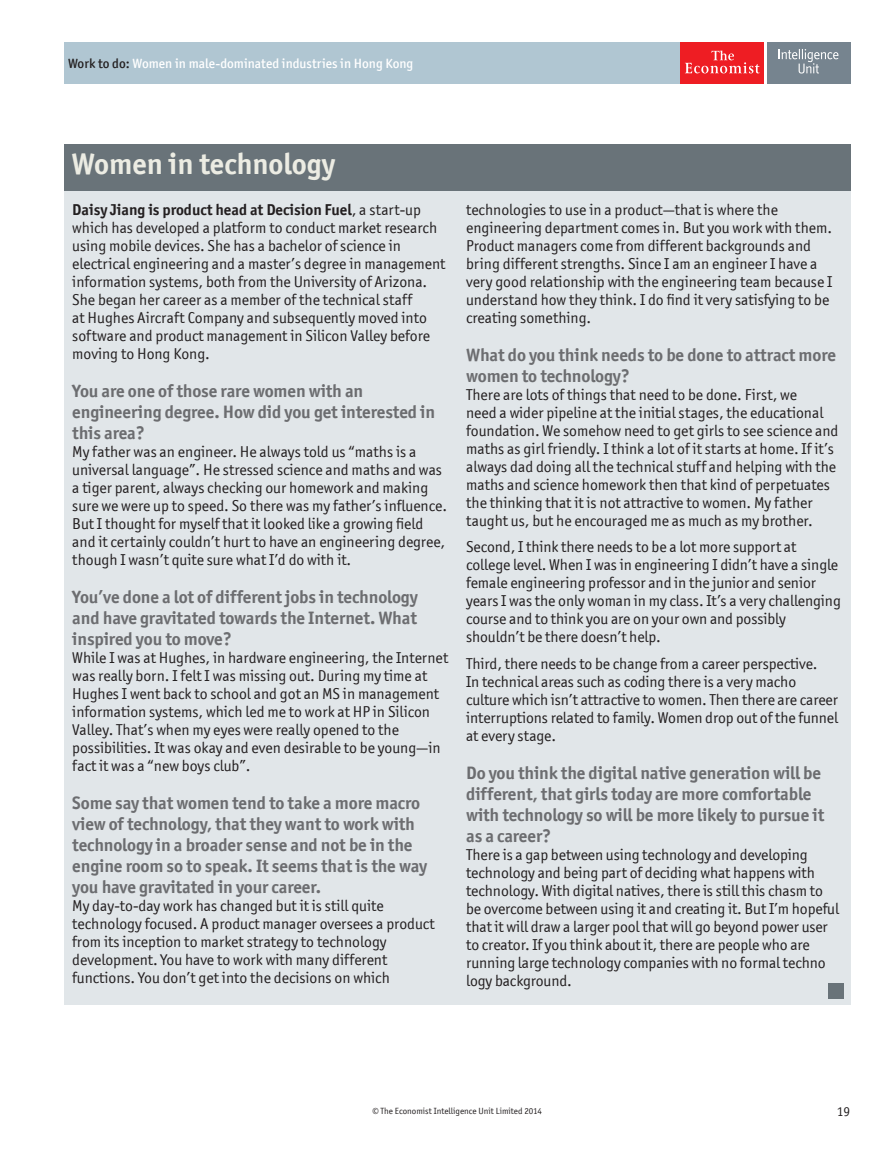
<style>
.page{position:relative;width:893px;height:1149px;background:#fff}
.page>*{position:absolute;margin:0;border:0;box-sizing:border-box;transform-origin:0 0}
.t1{font:700 30px "Officina San ITC";color:#ecece3}
.t2{font:700 18px/21px "Officina San ITC";letter-spacing:-.005em;color:#6c6d70}
.t3{font:15.75px/18px "Officina San ITC";color:#231f20}
.t4{font:500 13.5px "Officina San ITC";color:#fff}
.t5{font:13.5px "Officina San ITC";color:#231f20}
.t6{font:9px "Officina San ITC";color:#231f20}
.s1{color:#231f20}
.s2{font-weight:700}
</style>
<div class="page">
<div style="left:64px;top:42px;width:786px;height:42px;background:#b0c6d2"></div>
<div style="left:680px;top:42px;width:84px;height:42px;background:#ee1d23"></div>
<svg style="left:685px;top:50px;width:75px;height:23px"></svg>
<div style="left:767px;top:42px;width:83px;height:42px;background:#76848f"></div>
<svg style="left:779px;top:49px;width:59px;height:24px"></svg>
<div style="left:64px;top:190px;width:786px;height:814px;background:#e1e6e9"></div>
<div style="left:64px;top:144px;width:786px;height:46px;background:#697379"></div>
<div style="left:828px;top:983px;width:15px;height:15px;background:#697379"></div>
<p class="t4" style="left:68px;top:55px;width:347px"><span class="s1">Work to do:</span> Women in male-dominated industries in Hong Kong</p>
<h1 class="t1" style="left:71px;top:145px;width:265px">Women in technology</h1>
<p class="t3" style="left:72px;top:200px;width:375px"><span class="s2">Daisy Jiang is product head at Decision Fuel</span>, a start-up which has developed a platform to conduct market research using mobile devices. She has a bachelor of science in electrical engineering and a master’s degree in management information systems, both from the University of Arizona.<br>She began her career as a member of the technical staff<br>at Hughes Aircraft Company and subsequently moved into software and product management in Silicon Valley before moving to Hong Kong.</p>
<p class="t2" style="left:72px;top:380px;width:364px">You are one of those rare women with an engineering degree. How did you get interested in this area?</p>
<p class="t3" style="left:72px;top:442px;width:376px">My father was an engineer. He always told us “maths is a universal language”. He stressed science and maths and was a tiger parent, always checking our homework and making sure we were up to speed. So there was my father’s influence.<br>But I thought for myself that it looked like a growing field and it certainly couldn’t hurt to have an engineering degree, though I wasn’t quite sure what I’d do with it.</p>
<p class="t2" style="left:72px;top:586px;width:347px;text-align:justify">You’ve done a lot of different jobs in technology and have gravitated towards the Internet. What inspired you to move?</p>
<p class="t3" style="left:72px;top:648px;width:377px">While I was at Hughes, in hardware engineering, the Internet was really born. I felt I was missing out. During my time at Hughes I went back to school and got an MS in management information systems, which led me to work at HP in Silicon Valley. That’s when my eyes were really opened to the possibilities. It was okay and even desirable to be young—in fact it was a “new boys club”.</p>
<p class="t2" style="left:72px;top:792px;width:356px">Some say that women tend to take a more macro view of technology, that they want to work with technology in a broader sense and not be in the engine room so to speak. It seems that is the way you have gravitated in your career.</p>
<p class="t3" style="left:72px;top:896px;width:364px">My day-to-day work has changed but it is still quite technology focused. A product manager oversees a product from its inception to market strategy to technology development. You have to work with many different functions. You don’t get into the decisions on which</p>
<p class="t3" style="left:466px;top:200px;width:368px">technologies to use in a product—that is where the engineering department comes in. But you work with them.<br>Product managers come from different backgrounds and bring different strengths. Since I am an engineer I have a very good relationship with the engineering team because I understand how they think. I do find it very satisfying to be creating something.</p>
<p class="t2" style="left:466px;top:344px;width:371px">What do you think needs to be done to attract more women to technology?</p>
<p class="t3" style="left:466px;top:385px;width:374px">There are lots of things that need to be done. First, we<br>need a wider pipeline at the initial stages, the educational foundation. We somehow need to get girls to see science and maths as girl friendly. I think a lot of it starts at home. If it’s always dad doing all the technical stuff and helping with the maths and science homework then that kind of perpetuates the thinking that it is not attractive to women. My father taught us, but he encouraged me as much as my brother.</p>
<p class="t3" style="left:466px;top:538px;width:376px">Second, I think there needs to be a lot more support at college level. When I was in engineering I didn’t have a single female engineering professor and in the junior and senior years I was the only woman in my class. It’s a very challenging course and to think you are on your own and possibly shouldn’t be there doesn’t help.</p>
<p class="t3" style="left:466px;top:654px;width:374px">Third, there needs to be change from a career perspective.<br>In technical areas such as coding there is a very macho culture which isn’t attractive to women. Then there are career interruptions related to family. Women drop out of the funnel at every stage.</p>
<p class="t2" style="left:466px;top:762px;width:360px">Do you think the digital native generation will be different, that girls today are more comfortable with technology so will be more likely to pursue it as a career?</p>
<p class="t3" style="left:466px;top:845px;width:374px">There is a gap between using technology and developing technology and being part of deciding what happens with technology. With digital natives, there is still this chasm to be overcome between using it and creating it. But I’m hopeful that it will draw a larger pool that will go beyond power user to creator. If you think about it, there are people who are running large technology companies with no formal techno logy background.</p>
<p class="t6" style="left:372px;top:1105px;width:171px">© The Economist Intelligence Unit Limited 2014</p>
<p class="t5" style="left:837px;top:1103px;width:15px">19</p>
</div>
